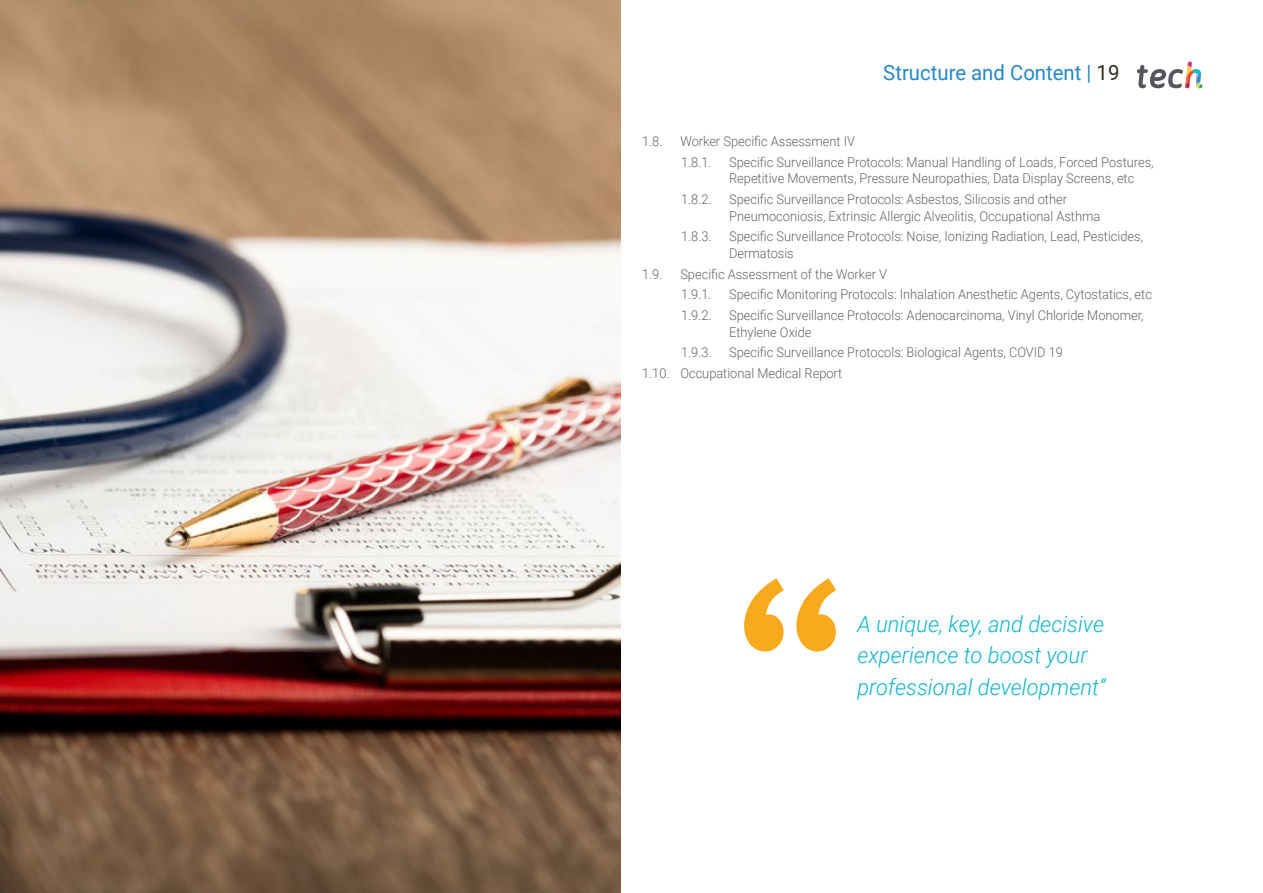
<style>
.page{position:relative;width:1263px;height:893px;background:#fff}
.page>*{position:absolute;margin:0;border:0;box-sizing:border-box;transform-origin:0 0}
.t1{font:italic 300 22.5px/31.5px "Roboto";color:#0fb6cf}
.t2{font:21px "Roboto";color:#2488c9}
.t3{font:300 13.5px/16.5px "Roboto";color:#61646a;scale:.95 1}
.s1{color:#312e20}
</style>
<div class="page">
<img style="left:0;top:0;width:621px;height:893px">
<svg style="left:744px;top:578px;width:92px;height:73px"></svg>
<svg style="left:1137px;top:62px;width:65px;height:27px"></svg>
<h2 class="t2" style="left:883px;top:57px;width:238px">Structure and Content | <span class="s1">19</span></h2>
<p class="t3" style="left:642px;top:133px;width:23px">1.8.</p>
<p class="t3" style="left:680px;top:131px;width:185px;line-height:20.7px">Worker Specific Assessment IV<br>1.8.1.</p>
<p class="t3" style="left:729px;top:153px;width:448px">Specific Surveillance Protocols: Manual Handling of Loads, Forced Postures,<br>Repetitive Movements, Pressure Neuropathies, Data Display Screens, etc</p>
<p class="t3" style="left:681px;top:191px;width:34px">1.8.2.</p>
<p class="t3" style="left:729px;top:191px;width:392px">Specific Surveillance Protocols: Asbestos, Silicosis and other<br>Pneumoconiosis, Extrinsic Allergic Alveolitis, Occupational Asthma</p>
<p class="t3" style="left:681px;top:228px;width:34px">1.8.3.</p>
<p class="t3" style="left:729px;top:228px;width:437px">Specific Surveillance Protocols: Noise, Ionizing Radiation, Lead, Pesticides,<br>Dermatosis</p>
<p class="t3" style="left:642px;top:265px;width:23px">1.9.</p>
<p class="t3" style="left:680px;top:263px;width:219px;line-height:20.7px">Specific Assessment of the Worker V<br>1.9.1.</p>
<p class="t3" style="left:729px;top:286px;width:447px">Specific Monitoring Protocols: Inhalation Anesthetic Agents, Cytostatics, etc</p>
<p class="t3" style="left:681px;top:307px;width:34px">1.9.2.</p>
<p class="t3" style="left:729px;top:307px;width:438px">Specific Surveillance Protocols: Adenocarcinoma, Vinyl Chloride Monomer,<br>Ethylene Oxide</p>
<p class="t3" style="left:681px;top:344px;width:34px">1.9.3.</p>
<p class="t3" style="left:642px;top:342px;width:444px;line-height:20.7px;text-indent:87px">Specific Surveillance Protocols: Biological Agents, COVID 19<br>1.10. Occupational Medical Report</p>
<h1 class="t1" style="left:857px;top:607px;width:250px">A unique, key, and decisive experience to boost your professional development”</h1>
</div>
